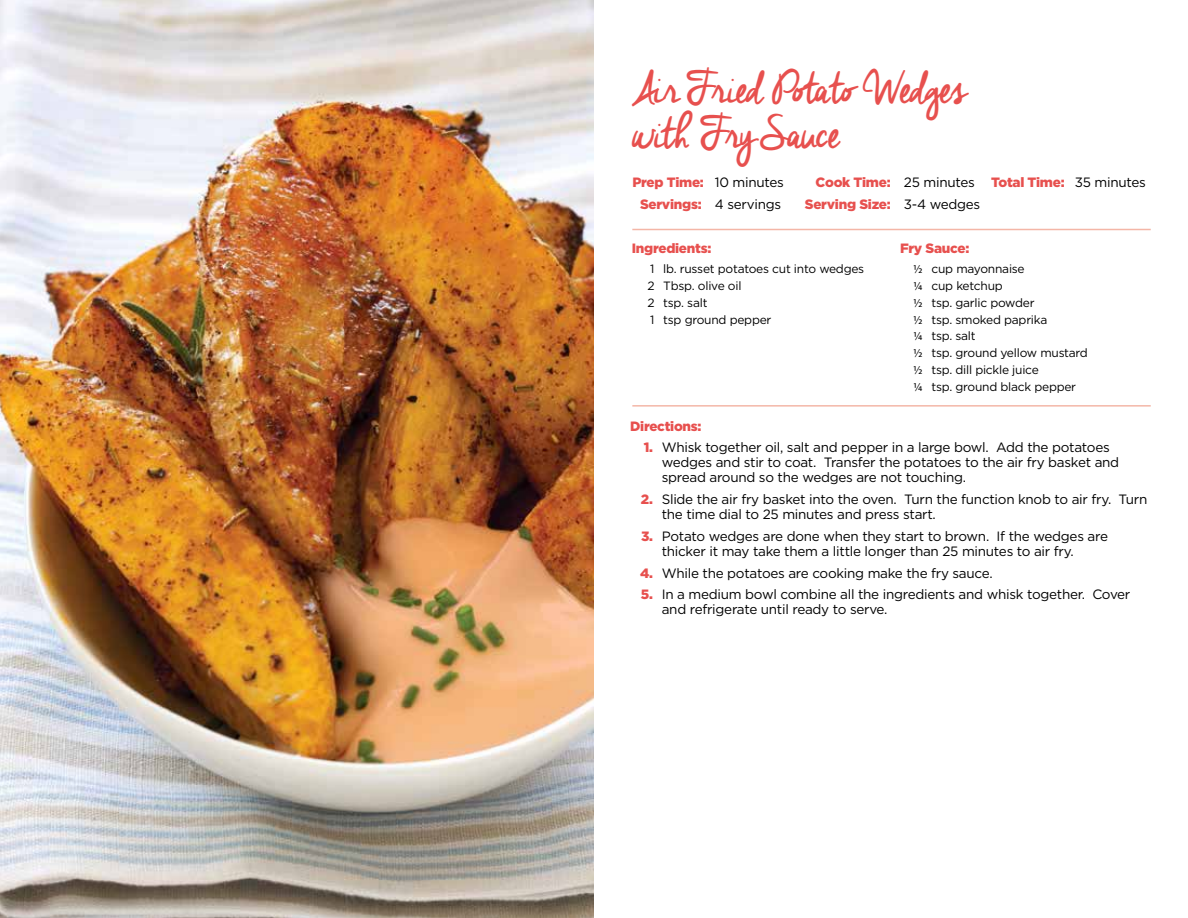
<style>
.page{position:relative;width:1188px;height:918px;background:#fff}
.page>*{position:absolute;margin:0;border:0;box-sizing:border-box;transform-origin:0 0}
.t1{font:45px/45px "Cheddar Jack";letter-spacing:-.07em;color:#e7504e}
.t2{font:13.5px/15px "Gotham";letter-spacing:-.02em;color:#000}
.t3{font:900 13.5px "Gotham";letter-spacing:-.02em;color:#e7504e}
.t4{font:12px/16.8px "Gotham";letter-spacing:-.02em;color:#000}
.s1{font-weight:400;color:#000}
.s2{font-family:"Myriad Pro"}
.s3{font-weight:900;color:#e7504e}
</style>
<div class="page">
<img style="left:0;top:0;width:594px;height:918px">
<hr style="left:632px;top:229px;width:519px;height:1px;background:#f4b6a7">
<hr style="left:632px;top:405px;width:519px;height:2px;background:#f4b6a7">
<h1 class="t1" style="left:632px;top:71px;width:337px">Air Fried Potato Wedges with Fry Sauce</h1>
<p class="t3" style="left:632px;top:175px;width:153px">Prep Time: <span class="s1">10 minutes</span></p>
<p class="t3" style="left:816px;top:175px;width:332px">Cook Time: <span class="s1">25 minutes</span> Total Time: <span class="s1">35 minutes</span></p>
<p class="t3" style="left:640px;top:197px;width:143px">Servings: <span class="s1">4 servings</span></p>
<p class="t3" style="left:805px;top:197px;width:177px">Serving Size: <span class="s1">3-4 wedges</span></p>
<p class="t3" style="left:632px;top:241px;width:81px">Ingredients:</p>
<p class="t4" style="left:647px;top:261px;width:218px">1 lb. russet potatoes cut into wedges<br>2 Tbsp. olive oil<br>2 tsp. salt<br>1 tsp ground pepper</p>
<p class="t3" style="left:900px;top:241px;width:71px">Fry Sauce:</p>
<p class="t4" style="left:914px;top:261px;width:176px"><span class="s2">½</span> cup mayonnaise<br><span class="s2">¼</span> cup ketchup<br><span class="s2">½</span> tsp. garlic powder<br><span class="s2">½</span> tsp. smoked paprika<br><span class="s2">¼</span> tsp. salt<br><span class="s2">½</span> tsp. ground yellow mustard <span class="s2">½</span> tsp. dill pickle juice<br><span class="s2">¼</span> tsp. ground black pepper</p>
<p class="t3" style="left:630px;top:418px;width:73px">Directions:</p>
<p class="t2" style="left:662px;top:440px;width:459px;text-indent:-18px"><span class="s3">1.</span> Whisk together oil, salt and pepper in a large bowl. Add the potatoes wedges and stir to coat. Transfer the potatoes to the air fry basket and spread around so the wedges are not touching.</p>
<p class="t2" style="left:662px;top:492px;width:487px;text-indent:-21px"><span class="s3">2.</span> Slide the air fry basket into the oven. Turn the function knob to air fry. Turn the time dial to 25 minutes and press start.</p>
<p class="t2" style="left:662px;top:528px;width:448px;text-indent:-21px"><span class="s3">3.</span> Potato wedges are done when they start to brown. If the wedges are thicker it may take them a little longer than 25 minutes to air fry.</p>
<p class="t2" style="left:640px;top:565px;width:354px"><span class="s3">4.</span> While the potatoes are cooking make the fry sauce.</p>
<p class="t2" style="left:662px;top:587px;width:470px;text-indent:-21px"><span class="s3">5.</span> In a medium bowl combine all the ingredients and whisk together. Cover and refrigerate until ready to serve.</p>
</div>
